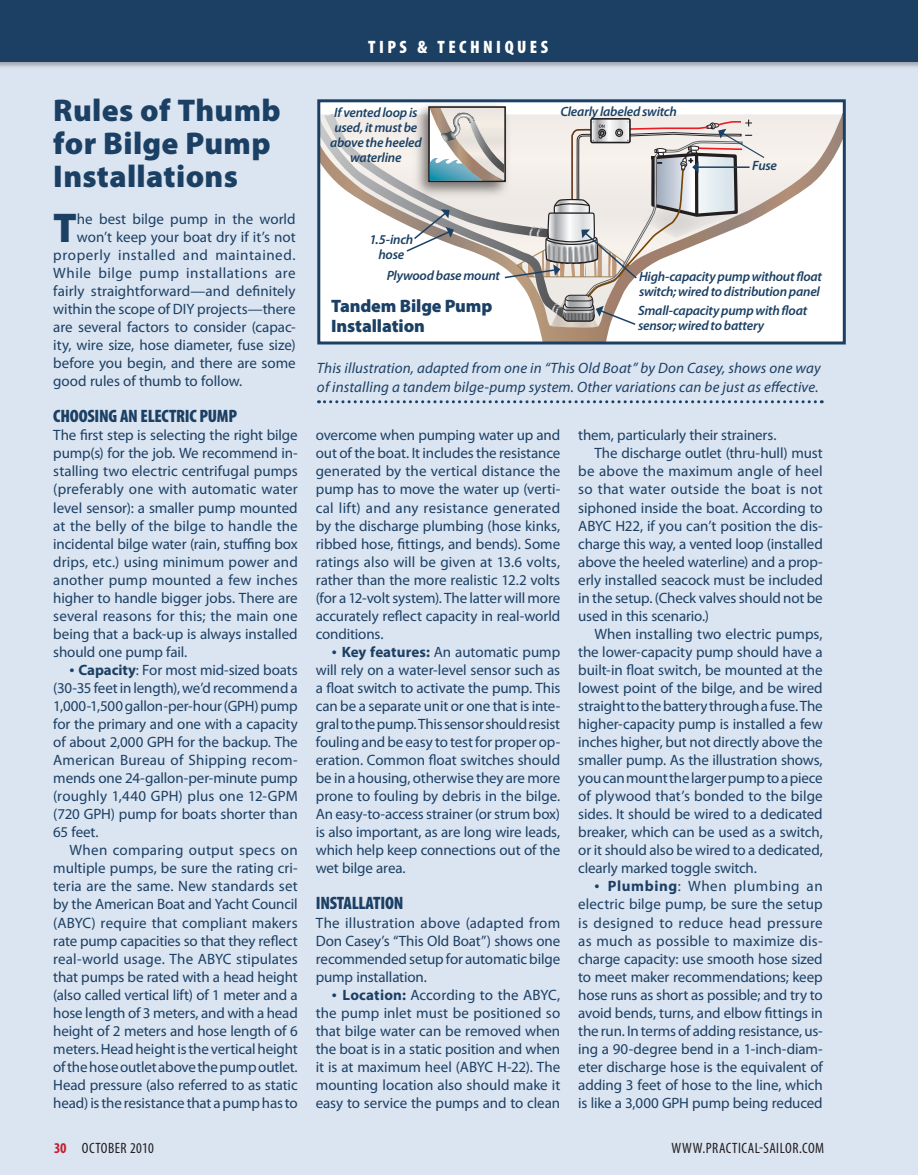
<style>
.page{position:relative;width:918px;height:1175px;background:#fff}
.page>*{position:absolute;margin:0;border:0;box-sizing:border-box;transform-origin:0 0}
.t1{font:900 41.7px "Myriad Pro";color:#1b4064}
.t2{font:900 31.5px/33px "Myriad Pro";letter-spacing:.01em;color:#1b4064}
.t3{font:900 condensed 18px "Myriad Pro";color:#1b4064}
.t4{font:900 18px/19.5px "Myriad Pro";letter-spacing:-.01em;color:#1b4064}
.t5{font:900 condensed 18px "Myriad Pro";letter-spacing:.19em;color:#fff}
.t6{font:15px/18px "Myriad Pro";letter-spacing:-.005em;color:#1b4064;text-align:justify}
.t7{font:italic 15px/19.5px "Myriad Pro";letter-spacing:.01em;color:#1b4064}
.t8{font:condensed 15px "Myriad Pro";letter-spacing:.03em;color:#231f20}
.t9{font:15px "Myriad Pro";letter-spacing:.04em;color:#1b4064}
.t10{font:15px "Myriad Pro";letter-spacing:.035em;color:#1b4064}
.t11{font:15px "Myriad Pro";letter-spacing:.015em;color:#1b4064}
.t12{font:italic 600 13.5px/15px "Myriad Pro";letter-spacing:-.015em;color:#1b4064;text-align:center}
.s1{font-size:18px}
.s2{font-weight:700}
.s3{font-weight:700;color:#c41f30}
</style>
<div class="page">
<div style="left:0;top:33px;width:918px;height:1141px;background:#dbe4f1"></div>
<div style="left:319px;top:101px;width:525px;height:242px;background:#fff"></div>
<svg style="left:321px;top:114px;width:521px;height:226px"></svg>
<div style="left:428px;top:106px;width:78px;height:76px;border:2px solid #231f20"></div>
<div style="left:317px;top:99px;width:529px;height:245px;border:3px solid #1b4064"></div>
<svg style="left:318px;top:400px;width:504px;height:3px"></svg>
<div style="left:0;top:0;width:918px;height:69px;background:#231f20;opacity:.3"></div>
<div style="left:0;top:0;width:918px;height:62px;background:#1b4064"></div>
<svg style="left:324px;top:108px;width:442px;height:220px"></svg>
<h2 class="t2" style="left:53px;top:92px;width:229px">Rules of Thumb for Bilge Pump<br>Installations</h2>
<h1 class="t1" style="left:53px;top:200px;width:24px">T</h1>
<p class="t6" style="left:77px;top:209px;width:220px">he best bilge pump in the world</p>
<p class="t6" style="left:77px;top:228px;width:220px">won’t keep your boat dry if it’s not</p>
<p class="t9" style="left:53px;top:246px;width:244px">properly installed and maintained.</p>
<p class="t10" style="left:53px;top:264px;width:244px">While bilge pump installations are</p>
<p class="t6" style="left:53px;top:282px;width:244px">fairly straightforward—and definitely</p>
<p class="t6" style="left:53px;top:300px;width:244px">within the scope of DIY projects—there</p>
<p class="t6" style="left:53px;top:318px;width:244px">are several factors to consider (capac-</p>
<p class="t6" style="left:53px;top:336px;width:244px">ity, wire size, hose diameter, fuse size)</p>
<p class="t6" style="left:53px;top:354px;width:244px">before you begin, and there are some</p>
<p class="t6" style="left:53px;top:372px;width:191px">good rules of thumb to follow.</p>
<p class="t3" style="left:53px;top:405px;width:9px">CHOOSIN</p>
<p class="t3" style="left:109px;top:405px;width:40px">G AN ELECTRIC</p>
<p class="t3" style="left:199px;top:405px;width:11px">PUMP</p>
<p class="t6" style="left:53px;top:426px;width:246px">The first step is selecting the right bilge pump(s) for the job. We recommend in&shy;stalling two electric centrifugal pumps (preferably one with automatic water level sensor): a smaller pump mounted at the belly of the bilge to handle the incidental bilge water (rain, stuffing box drips, etc.) using minimum power and another pump mounted a few inches higher to handle bigger jobs. There are several reasons for this; the main one being that a back-up is always installed should one pump fail.</p>
<p class="t6" style="left:53px;top:660px;width:246px;text-indent:16px"><span class="s1">•</span> <span class="s2">Capacity</span>: For most mid-sized boats (30-35 feet in length), we’d recommend a 1,000-1,500 gallon-per-hour (GPH) pump for the primary and one with a capacity of about 2,000 GPH for the backup. The American Bureau of Shipping recom&shy;mends one 24-gallon-per-minute pump (roughly 1,440 GPH) plus one 12-GPM (720 GPH) pump for boats shorter than 65 feet.</p>
<p class="t6" style="left:53px;top:841px;width:246px;text-indent:16px">When comparing output specs on multiple pumps, be sure the rating cri&shy;teria are the same. New standards set by the American Boat and Yacht Council (ABYC) require that compliant makers rate pump capacities so that they reflect real-world usage. The ABYC stipulates that pumps be rated with a head height (also called vertical lift) of 1 meter and a hose length of 3 meters, and with a head height of 2 meters and hose length of 6 meters. Head height is the vertical height of the hose outlet above the pump outlet.<br>Head pressure (also referred to as static head) is the resistance that a pump has to</p>
<p class="t5" style="left:368px;top:35px;width:181px">TIPS &amp; TECHNIQUES</p>
<p class="t12" style="left:330px;top:105px;width:93px">If vented loop is used, it must be above the heeled waterline</p>
<p class="t12" style="left:560px;top:103px;width:118px">Clearly labeled switch</p>
<p class="t12" style="left:752px;top:157px;width:26px">Fuse</p>
<p class="t12" style="left:369px;top:231px;width:45px">1.5-inch hose</p>
<p class="t12" style="left:387px;top:267px;width:115px">Plywood base mount</p>
<p class="t4" style="left:331px;top:295px;width:163px">Tandem Bilge Pump<br>Installation</p>
<p class="t12" style="left:639px;top:268px;width:185px;text-align:left">High-capacity pump without float switch; wired to distribution panel</p>
<p class="t12" style="left:638px;top:303px;width:171px;text-align:left">Small-capacity pump with float sensor; wired to battery</p>
<p class="t7" style="left:317px;top:358px;width:505px">This illustration, adapted from one in “This Old Boat” by Don Casey, shows one way of installing a tandem bilge-pump system. Other variations can be just as effective.</p>
<p class="t6" style="left:316px;top:426px;width:246px">overcome when pumping water up and out of the boat. It includes the resistance generated by the vertical distance the pump has to move the water up (verti&shy;cal lift) and any resistance generated by the discharge plumbing (hose kinks, ribbed hose, fittings, and bends). Some ratings also will be given at 13.6 volts, rather than the more realistic 12.2 volts (for a 12-volt system). The latter will more accurately reflect capacity in real-world conditions.</p>
<p class="t6" style="left:316px;top:642px;width:246px;text-indent:16px"><span class="s1">•</span> <span class="s2">Key features:</span> An automatic pump will rely on a water-level sensor such as a float switch to activate the pump. This can be a separate unit or one that is inte&shy;gral to the pump. This sensor should resist fouling and be easy to test for proper op&shy;eration. Common float switches should be in a housing, otherwise they are more prone to fouling by debris in the bilge.<br>An easy-to-access strainer (or strum box) is also important, as are long wire leads, which help keep connections out of the wet bilge area.</p>
<p class="t3" style="left:316px;top:892px;width:9px">INSTALLATION</p>
<p class="t6" style="left:316px;top:913px;width:246px">The illustration above (adapted from Don Casey’s “This Old Boat”) shows one recommended setup for automatic bilge pump installation.</p>
<p class="t6" style="left:316px;top:985px;width:246px;text-indent:16px"><span class="s1">•</span> <span class="s2">Location:</span> According to the ABYC, the pump inlet must be positioned so that bilge water can be removed when the boat is in a static position and when it is at maximum heel (ABYC H-22). The mounting location also should make it easy to service the pumps and to clean</p>
<p class="t6" style="left:578px;top:426px;width:200px">them, particularly their strainers.</p>
<p class="t6" style="left:594px;top:444px;width:230px">The discharge outlet (thru-hull) must</p>
<p class="t6" style="left:578px;top:462px;width:246px">be above the maximum angle of heel</p>
<p class="t11" style="left:578px;top:480px;width:246px">so that water outside the boat is not</p>
<p class="t6" style="left:578px;top:498px;width:246px">siphoned inside the boat. According to</p>
<p class="t6" style="left:578px;top:516px;width:246px">ABYC H22, if you can’t position the dis-</p>
<p class="t6" style="left:578px;top:534px;width:246px">charge this way, a vented loop (installed</p>
<p class="t6" style="left:578px;top:552px;width:246px">above the heeled waterline) and a prop-</p>
<p class="t6" style="left:578px;top:570px;width:246px">erly installed seacock must be included</p>
<p class="t6" style="left:578px;top:588px;width:246px">in the setup. (Check valves should not be</p>
<p class="t6" style="left:578px;top:606px;width:132px">used in this scenario.)</p>
<p class="t6" style="left:594px;top:624px;width:230px">When installing two electric pumps,</p>
<p class="t6" style="left:578px;top:642px;width:246px">the lower-capacity pump should have a</p>
<p class="t6" style="left:578px;top:660px;width:246px">built-in float switch, be mounted at the</p>
<p class="t6" style="left:578px;top:678px;width:246px">lowest point of the bilge, and be wired</p>
<p class="t6" style="left:578px;top:696px;width:246px">straight to the battery through a fuse. The</p>
<p class="t6" style="left:578px;top:714px;width:246px">higher-capacity pump is installed a few</p>
<p class="t6" style="left:578px;top:733px;width:246px">inches higher, but not directly above the</p>
<p class="t6" style="left:578px;top:751px;width:246px">smaller pump. As the illustration shows,</p>
<p class="t6" style="left:578px;top:769px;width:246px">you can mount the larger pump to a piece</p>
<p class="t6" style="left:578px;top:787px;width:246px">of plywood that’s bonded to the bilge</p>
<p class="t6" style="left:578px;top:805px;width:246px">sides. It should be wired to a dedicated</p>
<p class="t6" style="left:578px;top:823px;width:246px">breaker, which can be used as a switch,</p>
<p class="t6" style="left:578px;top:841px;width:246px">or it should also be wired to a dedicated,</p>
<p class="t6" style="left:578px;top:859px;width:180px">clearly marked toggle switch.</p>
<p class="t6" style="left:578px;top:877px;width:246px;text-indent:16px"><span class="s1">•</span> <span class="s2">Plumbing</span>: When plumbing an electric bilge pump, be sure the setup is designed to reduce head pressure as much as possible to maximize dis&shy;charge capacity: use smooth hose sized to meet maker recommendations; keep hose runs as short as possible; and try to avoid bends, turns, and elbow fittings in the run. In terms of adding resistance, us&shy;ing a 90-degree bend in a 1-inch-diam&shy;eter discharge hose is the equivalent of adding 3 feet of hose to the line, which is like a 3,000 GPH pump being reduced</p>
<p class="t8" style="left:54px;top:1138px;width:101px"><span class="s3">30</span> OCTOBER 2010</p>
<p class="t8" style="left:672px;top:1138px;width:154px">WWW.PRACTICAL-SAILOR.COM</p>
</div>
